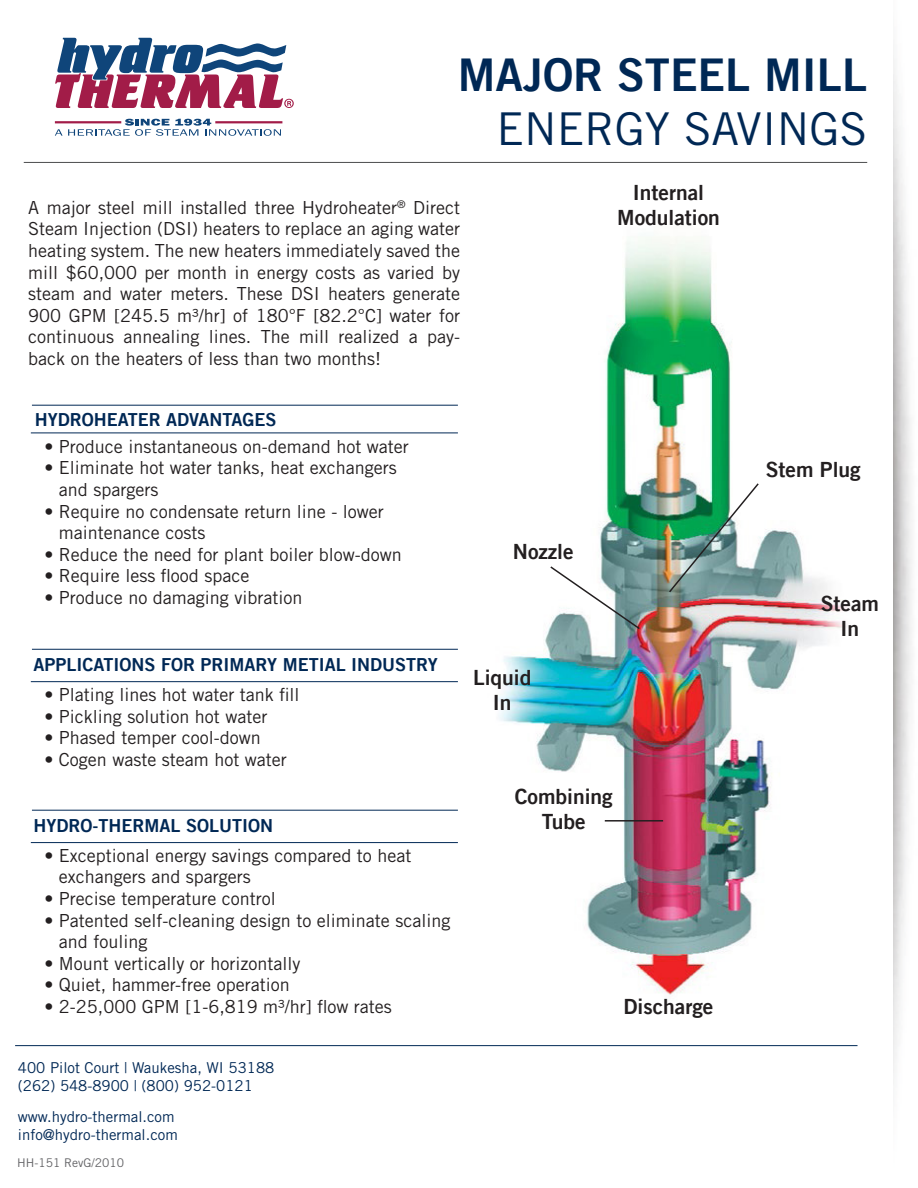
<style>
.page{position:relative;width:918px;height:1188px;background:#fff}
.page>*{position:absolute;margin:0;border:0;box-sizing:border-box;transform-origin:0 0}
.t1{font:49.05px "Trade Gothic LT Bold Two";color:#002855}
.t2{font:45.15px/54.3px "Trade Gothic LT Bold Two";color:#002855;text-align:right}
.t3{font:21px/25.2px "Trade Gothic LT Bold Two";color:#231f20;text-align:center}
.t4{font:18px/21.6px "Trade Gothic LT Std";color:#231f20}
.t5{font:18px "Trade Gothic LT Bold Two";color:#002855}
.t6{font:15px "Trade Gothic LT Std";color:#002855}
.t7{font:12px "Trade Gothic LT Std";color:#636366}
.s1{font-family:"Trade Gothic LT Std"}
</style>
<div class="page">
<hr style="left:24px;top:162px;width:843px;height:1px;background:#4b4c4d">
<svg style="left:893px;top:55px;width:1px;height:1029px"></svg>
<svg style="left:55px;top:119px;width:226px;height:17px"></svg>
<hr style="left:215px;top:121px;width:67px;height:2px;background:#a21c48">
<hr style="left:55px;top:121px;width:66px;height:2px;background:#a21c48">
<svg style="left:55px;top:38px;width:239px;height:70px"></svg>
<hr style="left:32px;top:405px;width:426px;height:1px;background:#002855">
<hr style="left:31px;top:433px;width:427px;height:1px;background:#002855">
<hr style="left:32px;top:649px;width:426px;height:1px;background:#002855">
<hr style="left:31px;top:681px;width:427px;height:1px;background:#002855">
<hr style="left:32px;top:810px;width:426px;height:1px;background:#002855">
<hr style="left:31px;top:842px;width:427px;height:1px;background:#002855">
<hr style="left:15px;top:1045px;width:843px;height:1px;background:#002855">
<img style="left:496px;top:238px;width:351px;height:757px">
<img style="left:667px;top:482px;width:93px;height:112px">
<svg style="left:549px;top:565px;width:92px;height:66px"></svg>
<hr style="left:605px;top:820px;width:58px;height:2px;background:#231f20">
<p class="t2" style="left:458px;top:47px;width:411px">MAJOR STEEL MILL<br><span class="s1">ENERGY SAVINGS</span></p>
<p class="t1" style="left:565px;top:122px;width:302px">NOH HEATER</p>
<p class="t4" style="left:28px;top:196px;width:433px;text-align:justify">A major steel mill installed three Hydroheater<sup>®</sup> Direct Steam Injection (DSI) heaters to replace an aging water heating system. The new heaters immediately saved the mill $60,000 per month in energy costs as varied by steam and water meters. These DSI heaters generate 900 GPM [245.5 m³/hr] of 180°F [82.2°C] water for continuous annealing lines. The mill realized a pay&shy;back on the heaters of less than two months!</p>
<p class="t5" style="left:35px;top:409px;width:243px">HYDROHEATER ADVANTAGES</p>
<p class="t4" style="left:44px;top:435px;width:366px">• Produce instantaneous on-demand hot water</p>
<p class="t4" style="left:59px;top:457px;width:339px;text-indent:-14px">• Eliminate hot water tanks, heat exchangers and spargers</p>
<p class="t4" style="left:59px;top:500px;width:326px;text-indent:-14px">• Require no condensate return line - lower maintenance costs</p>
<p class="t4" style="left:44px;top:543px;width:359px">• Reduce the need for plant boiler blow-down</p>
<p class="t4" style="left:44px;top:565px;width:206px">• Require less flood space</p>
<p class="t4" style="left:44px;top:587px;width:259px">• Produce no damaging vibration</p>
<p class="t3" style="left:617px;top:179px;width:104px">Internal<br>Modulation</p>
<p class="t3" style="left:513px;top:539px;width:62px">Nozzle</p>
<p class="t5" style="left:34px;top:653px;width:406px">APPLICATIONS FOR PRIMARY METIAL INDUSTRY</p>
<p class="t4" style="left:44px;top:684px;width:256px">• Plating lines hot water tank fill</p>
<p class="t4" style="left:44px;top:705px;width:224px">• Pickling solution hot water</p>
<p class="t4" style="left:44px;top:727px;width:218px">• Phased temper cool-down</p>
<p class="t4" style="left:44px;top:748px;width:244px">• Cogen waste steam hot water</p>
<p class="t5" style="left:34px;top:814px;width:241px">HYDRO-THERMAL SOLUTION</p>
<p class="t4" style="left:59px;top:844px;width:354px;text-indent:-14px">• Exceptional energy savings compared to heat exchangers and spargers</p>
<p class="t4" style="left:44px;top:888px;width:233px">• Precise temperature control</p>
<p class="t4" style="left:59px;top:909px;width:393px;text-indent:-14px">• Patented self-cleaning design to eliminate scaling and fouling</p>
<p class="t4" style="left:44px;top:952px;width:257px">• Mount vertically or horizontally</p>
<p class="t4" style="left:44px;top:974px;width:247px">• Quiet, hammer-free operation</p>
<p class="t4" style="left:44px;top:996px;width:349px">• 2-25,000 GPM [1-6,819 m³/hr] flow rates</p>
<p class="t6" style="left:18px;top:1058px;width:258px">400 Pilot Court | Waukesha, WI 53188</p>
<p class="t6" style="left:18px;top:1076px;width:236px">(262) 548-8900 | (800) 952-0121</p>
<p class="t6" style="left:18px;top:1108px;width:158px">www.hydro-thermal.com</p>
<p class="t6" style="left:18px;top:1126px;width:161px">info@hydro-thermal.com</p>
<p class="t7" style="left:17px;top:1155px;width:108px">HH-151 RevG/2010</p>
<p class="t3" style="left:473px;top:664px;width:60px">Liquid<br>In</p>
<p class="t3" style="left:515px;top:783px;width:100px">Combining</p>
<p class="t3" style="left:542px;top:808px;width:45px">Tube</p>
<p class="t3" style="left:624px;top:994px;width:91px">Discharge</p>
<p class="t3" style="left:766px;top:457px;width:97px">Stem Plug</p>
<p class="t3" style="left:821px;top:591px;width:60px">Steam<br>In</p>
</div>
